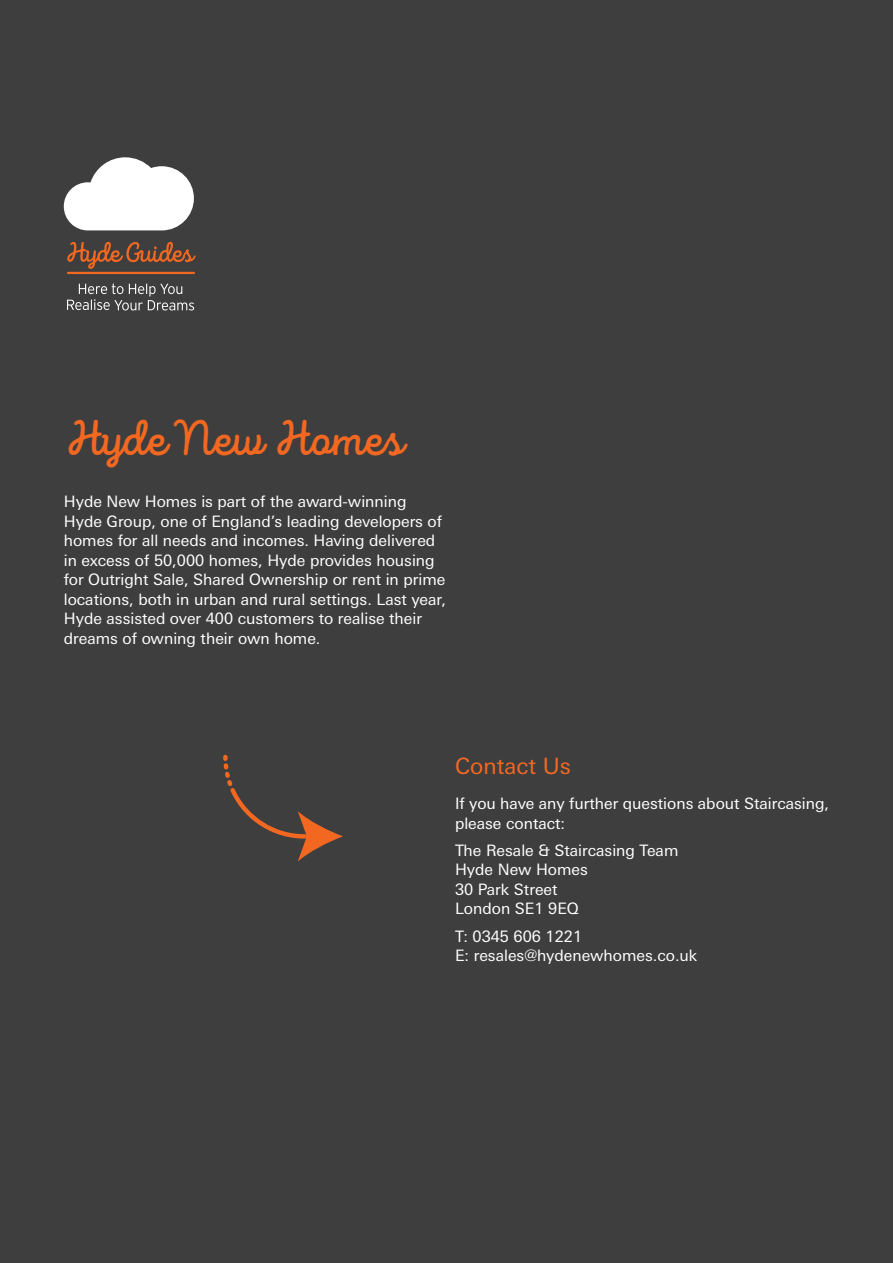
<style>
.page{position:relative;width:893px;height:1263px;background:#3e3e3f}
.page>*{position:absolute;margin:0;border:0;box-sizing:border-box;transform-origin:0 0}
.Heading_1_Script{font:49.5px "Intro Script B Base";color:#f36821}
.t1{font:22.5px "Linotype Univers Basic";color:#f36821}
.t2{font:15.75px/19.5px "Linotype Univers Basic";color:#fff}
</style>
<div class="page">
<svg style="left:223px;top:755px;width:120px;height:106px"></svg>
<svg style="left:67px;top:242px;width:129px;height:27px"></svg>
<svg style="left:64px;top:157px;width:130px;height:73px"></svg>
<hr style="left:68px;top:272px;width:126px;height:2px;background:#f36821">
<svg style="left:67px;top:283px;width:127px;height:27px"></svg>
<p class="Heading_1_Script" style="left:63px;top:410px;width:342px">Hyde New Homes</p>
<p class="t2" style="left:64px;top:492px;width:384px">Hyde New Homes is part of the award-winning Hyde Group, one of England’s leading developers of homes for all needs and incomes. Having delivered in excess of 50,000 homes, Hyde provides housing for Outright Sale, Shared Ownership or rent in prime locations, both in urban and rural settings. Last year, Hyde assisted over 400 customers to realise their dreams of owning their own home.</p>
<p class="t1" style="left:455px;top:753px;width:117px">Contact Us</p>
<p class="t2" style="left:455px;top:794px;width:376px">If you have any further questions about Staircasing, please contact:</p>
<p class="t2" style="left:455px;top:840px;width:225px">The Resale &amp; Staircasing Team<br>Hyde New Homes<br>30 Park Street<br>London SE1 9EQ</p>
<p class="t2" style="left:455px;top:926px;width:244px">T: 0345 606 1221<br>E: resales@hydenewhomes.co.uk</p>
</div>
